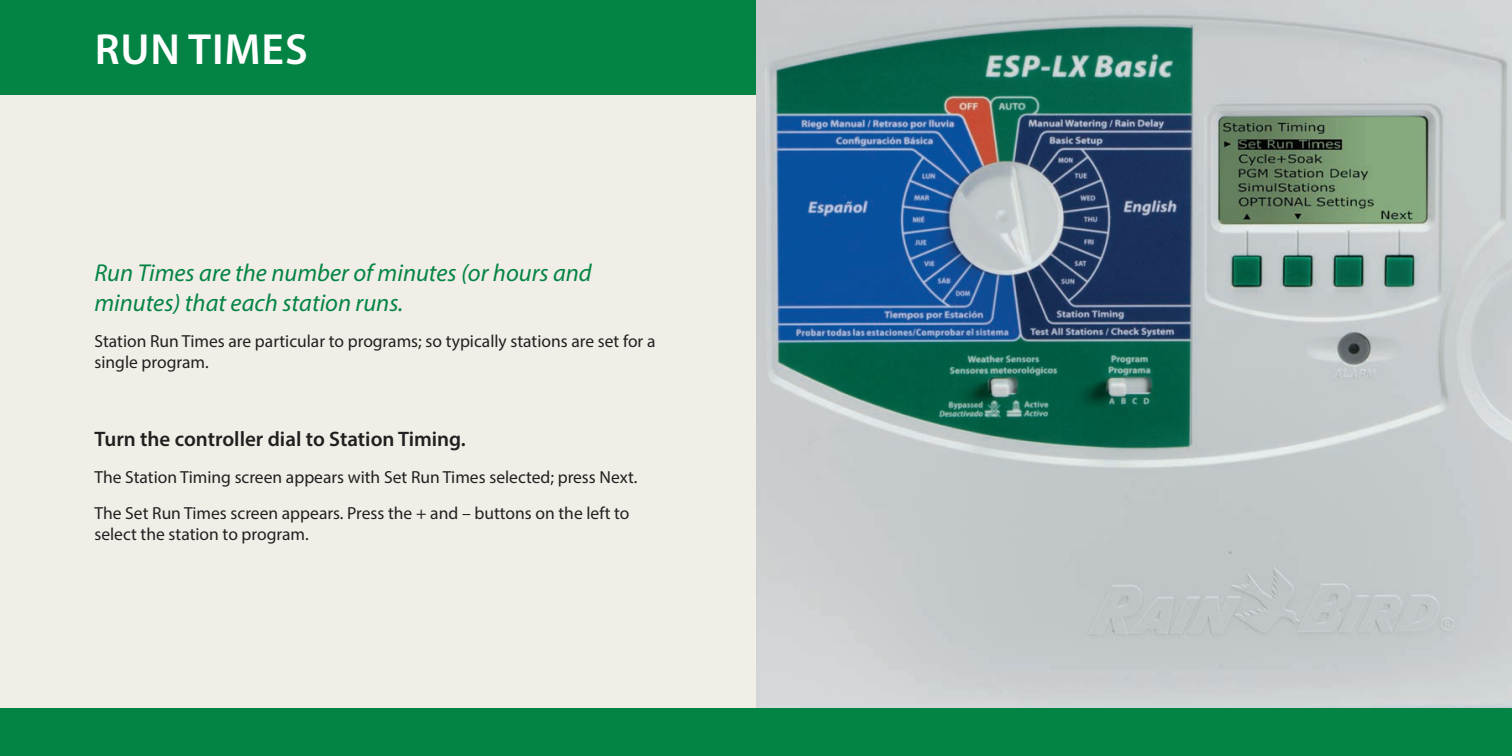
<style>
.page{position:relative;width:1512px;height:756px;background:#fff}
.page>*{position:absolute;margin:0;border:0;box-sizing:border-box;transform-origin:0 0}
.t1{font:600 43.75px "Myriad Pro";letter-spacing:.02em;color:#fff}
.t2{font:italic 24.5px/29.4px "Myriad Pro";color:#048444}
.t3{font:600 21px "Myriad Pro";color:#231f20}
.t4{font:17.5px/21px "Myriad Pro";color:#231f20}
</style>
<div class="page">
<img style="left:756px;top:0;width:756px;height:709px">
<div style="left:0;top:0;width:756px;height:756px;background:#f1eee8"></div>
<div style="left:0;top:0;width:756px;height:94px;background:#048444"></div>
<div style="left:0;top:709px;width:1512px;height:47px;background:#048444"></div>
<h1 class="t1" style="left:95px;top:21px;width:214px">RUN TIMES</h1>
<h2 class="t2" style="left:94px;top:258px;width:499px">Run Times are the number of minutes (or hours and minutes) that each station runs.</h2>
<p class="t4" style="left:94px;top:331px;width:563px">Station Run Times are particular to programs; so typically stations are set for a single program.</p>
<p class="t3" style="left:94px;top:426px;width:373px">Turn the controller dial to Station Timing.</p>
<p class="t4" style="left:94px;top:458px;width:544px;line-height:36.8px">The Station Timing screen appears with Set Run Times selected; press Next.<br>The Set Run Times screen appears. Press the + and – buttons on the left to</p>
<p class="t4" style="left:94px;top:524px;width:216px">select the station to program.</p>
</div>
